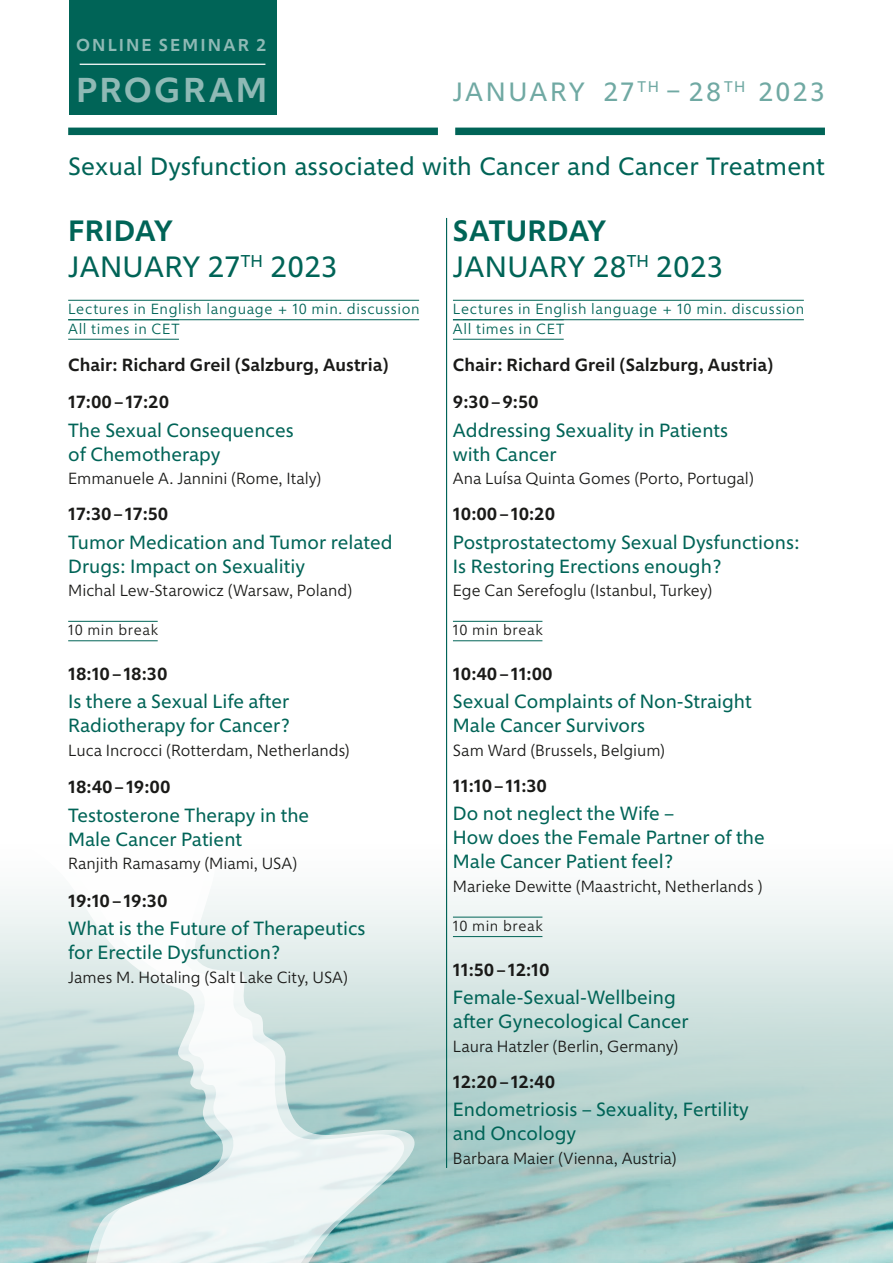
<style>
.page{position:relative;width:893px;height:1263px;background:#fff}
.page>*{position:absolute;margin:0;border:0;box-sizing:border-box;transform-origin:0 0}
.t1{font:600 35.25px "Morandi";letter-spacing:.065em;color:#8fb9b5}
.t2{font:30px/36px "Morandi";letter-spacing:.01em;color:#006457}
.t3{font:27px "Morandi";letter-spacing:.085em;color:#70a9a3}
.t4{font:25.5px "Morandi";letter-spacing:.005em;color:#006457}
.t5{font:19.5px/24px "Morandi";color:#006457}
.t6{font:600 18px/37.2px "Morandi";color:#1a1a18}
.t7{font:600 17.7px "Morandi";letter-spacing:.12em;color:#8fb9b5}
.t8{font:300 16.5px "Morandi";color:#1a1a18}
.t9{font:300 15px/19.5px "Morandi";letter-spacing:.04em;color:#006457}
.t10{font:300 15px "Morandi";letter-spacing:.04em;color:#1a1a18}
.s1{font-weight:600}
</style>
<div class="page">
<svg style="left:416px;top:836px;width:477px;height:427px"></svg>
<svg style="left:0;top:620px;width:416px;height:643px"></svg>
<hr style="left:68px;top:300px;width:351px;height:1px;background:#006457">
<hr style="left:68px;top:319px;width:351px;height:1px;background:#006457">
<hr style="left:68px;top:339px;width:111px;height:1px;background:#006457">
<hr style="left:68px;top:621px;width:90px;height:1px;background:#006457">
<hr style="left:68px;top:640px;width:90px;height:1px;background:#006457">
<hr style="left:453px;top:300px;width:351px;height:1px;background:#006457">
<hr style="left:453px;top:319px;width:351px;height:1px;background:#006457">
<hr style="left:453px;top:339px;width:111px;height:1px;background:#006457">
<hr style="left:453px;top:621px;width:89px;height:1px;background:#006457">
<hr style="left:453px;top:640px;width:89px;height:1px;background:#006457">
<hr style="left:453px;top:917px;width:89px;height:1px;background:#006457">
<hr style="left:453px;top:936px;width:89px;height:1px;background:#006457">
<hr style="left:446px;top:218px;width:1px;height:950px;background:#006457">
<div style="left:68px;top:128px;width:370px;height:7px;background:#006457"></div>
<div style="left:455px;top:128px;width:370px;height:7px;background:#006457"></div>
<div style="left:69px;top:0;width:208px;height:115px;background:#006457"></div>
<hr style="left:80px;top:64px;width:185px;height:1px;background:#fff">
<p class="t7" style="left:76px;top:31px;width:192px">ONLINE SEMINAR 2</p>
<h1 class="t1" style="left:76px;top:63px;width:193px">PROGRAM</h1>
<h3 class="t3" style="left:453px;top:72px;width:373px">JANUARY 27<sup>TH</sup> – 28<sup>TH</sup> 2023</h3>
<h3 class="t4" style="left:68px;top:147px;width:758px">Sexual Dysfunction associated with Cancer and Cancer Treatment</h3>
<h2 class="t2" style="left:68px;top:210px;width:271px"><span class="s1">FRIDAY<br></span>JANUARY 27<sup>TH</sup> 2023</h2>
<p class="t9" style="left:68px;top:298px;width:353px">Lectures in English language + 10 min. discussion<br>All times in CET</p>
<p class="t6" style="left:68px;top:345px;width:322px">Chair: Richard Greil (Salzburg, Austria)<br>17:00– 17:20</p>
<p class="t5" style="left:68px;top:416px;width:227px">The Sexual Consequences of Chemotherapy</p>
<p class="t8" style="left:68px;top:466px;width:255px">Emmanuele A. Jannini (Rome, Italy)</p>
<p class="t6" style="left:68px;top:494px;width:102px">17:30– 17:50</p>
<p class="t5" style="left:68px;top:528px;width:326px">Tumor Medication and Tumor related<br>Drugs: Impact on Sexualitiy</p>
<p class="t8" style="left:68px;top:578px;width:286px">Michal Lew-Starowicz (Warsaw, Poland)</p>
<p class="t10" style="left:68px;top:619px;width:92px">10 min break</p>
<p class="t6" style="left:68px;top:654px;width:101px">18:10– 18:30</p>
<p class="t5" style="left:68px;top:688px;width:223px">Is there a Sexual Life after<br>Radiotherapy for Cancer?</p>
<p class="t8" style="left:68px;top:738px;width:283px">Luca Incrocci (Rotterdam, Netherlands)</p>
<p class="t6" style="left:68px;top:767px;width:104px">18:40– 19:00</p>
<p class="t5" style="left:68px;top:801px;width:243px">Testosterone Therapy in the<br>Male Cancer Patient</p>
<p class="t8" style="left:68px;top:851px;width:231px">Ranjith Ramasamy (Miami, USA)</p>
<p class="t6" style="left:68px;top:880px;width:101px">19:10– 19:30</p>
<p class="t5" style="left:68px;top:914px;width:299px">What is the Future of Therapeutics for Erectile Dysfunction?</p>
<p class="t8" style="left:68px;top:965px;width:281px">James M. Hotaling (Salt Lake City, USA)</p>
<h2 class="t2" style="left:453px;top:210px;width:272px"><span class="s1">SATURDAY<br></span>JANUARY 28<sup>TH</sup> 2023</h2>
<p class="t9" style="left:453px;top:298px;width:353px">Lectures in English language + 10 min. discussion<br>All times in CET</p>
<p class="t6" style="left:453px;top:345px;width:322px">Chair: Richard Greil (Salzburg, Austria)<br>9:30–9:50</p>
<p class="t5" style="left:453px;top:416px;width:277px">Addressing Sexuality in Patients with Cancer</p>
<p class="t8" style="left:453px;top:466px;width:303px">Ana LuÍsa Quinta Gomes (Porto, Portugal)</p>
<p class="t6" style="left:453px;top:494px;width:104px">10:00– 10:20</p>
<p class="t5" style="left:453px;top:528px;width:348px">Postprostatectomy Sexual Dysfunctions:<br>Is Restoring Erections enough?</p>
<p class="t8" style="left:453px;top:578px;width:261px">Ege Can Serefoglu (Istanbul, Turkey)</p>
<p class="t10" style="left:453px;top:619px;width:92px">10 min break</p>
<p class="t6" style="left:453px;top:654px;width:101px">10:40– 11:00</p>
<p class="t5" style="left:453px;top:688px;width:300px">Sexual Complaints of Non-Straight<br>Male Cancer Survivors</p>
<p class="t8" style="left:453px;top:738px;width:214px">Sam Ward (Brussels, Belgium)</p>
<p class="t6" style="left:453px;top:766px;width:96px">11:10– 11:30</p>
<p class="t5" style="left:453px;top:800px;width:313px">Do not neglect the Wife –<br>How does the Female Partner of the<br>Male Cancer Patient feel?</p>
<p class="t8" style="left:453px;top:874px;width:311px">Marieke Dewitte (Maastricht, Netherlands )</p>
<p class="t10" style="left:453px;top:915px;width:92px">10 min break</p>
<p class="t6" style="left:453px;top:949px;width:98px">11:50– 12:10</p>
<p class="t5" style="left:453px;top:984px;width:237px">Female-Sexual-Wellbeing after Gynecological Cancer</p>
<p class="t8" style="left:453px;top:1034px;width:227px">Laura Hatzler (Berlin, Germany)</p>
<p class="t6" style="left:453px;top:1061px;width:104px">12:20– 12:40</p>
<p class="t5" style="left:453px;top:1096px;width:297px">Endometriosis – Sexuality, Fertility and Oncology</p>
<p class="t8" style="left:453px;top:1146px;width:225px">Barbara Maier (Vienna, Austria)</p>
</div>
